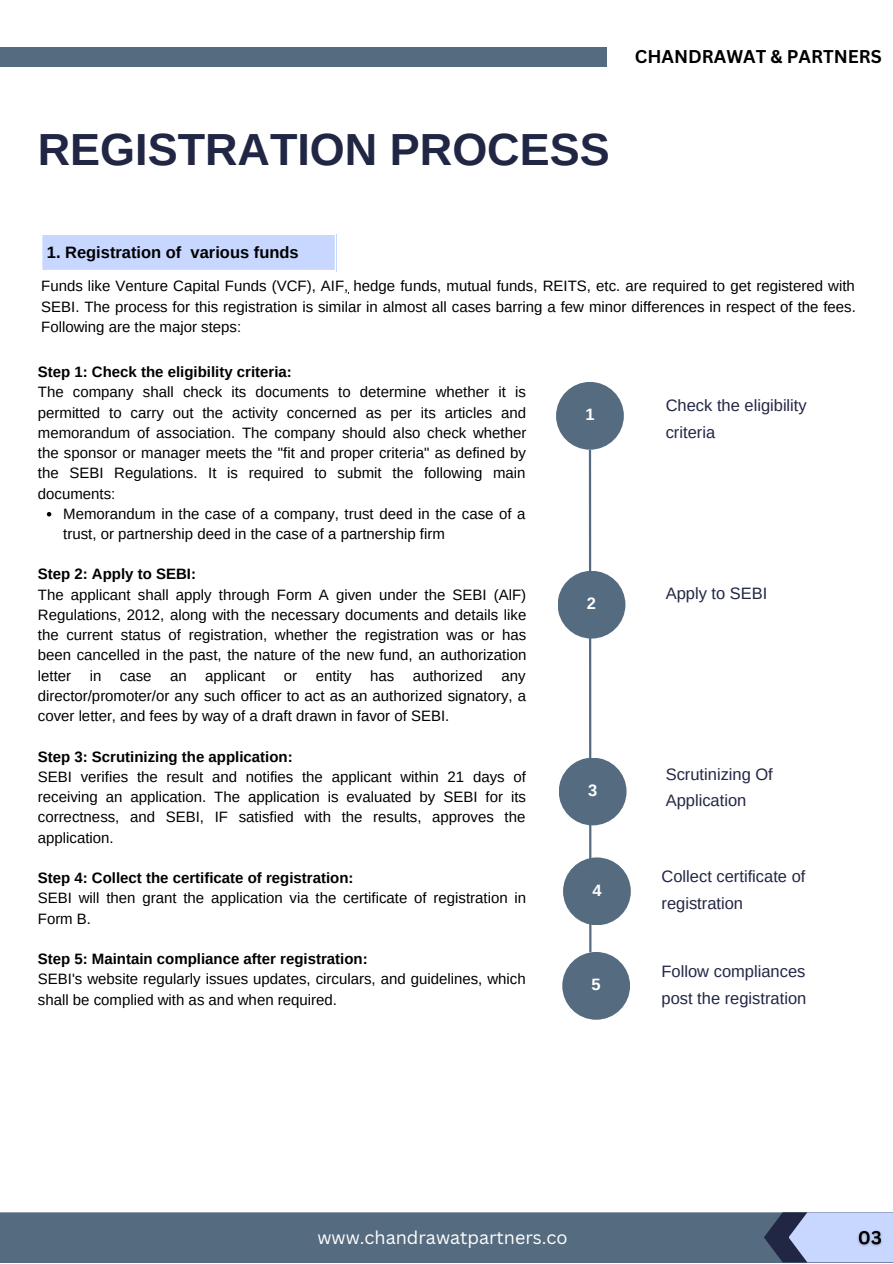
<style>
.page{position:relative;width:893px;height:1264px;background:#fff}
.page>*{position:absolute;margin:0;border:0;box-sizing:border-box;transform-origin:0 0}
.t1{font:700 45px "Arimo";color:#212644}
.t2{font:18px "Canva Sans";color:#fff}
.t3{font:700 18px "Canva Sans";color:#000}
.t4{font:16.5px/27px "Arimo";color:#212644}
.t5{font:700 16.5px "Arimo";color:#000}
.t6{font:700 16.5px "Arimo";color:#fff}
.t7{font:15px/20.2px "Arimo";color:#000;text-align:justify}
.t8{font:700 15px "Arimo";color:#000}
</style>
<div class="page">
<hr style="left:588px;top:450px;width:3px;height:502px;background:#556b80">
<svg style="left:47px;top:512px;width:4px;height:4px"></svg>
<div style="left:42px;top:235px;width:293px;height:35px;background:#c8d7ff"></div>
<div style="left:556px;top:382px;width:67px;height:68px;background:#556b80;border-radius:50%"></div>
<div style="left:557px;top:571px;width:68px;height:67px;background:#556b80;border-radius:50%"></div>
<div style="left:558px;top:757px;width:68px;height:68px;background:#556b80;border-radius:50%"></div>
<div style="left:563px;top:857px;width:67px;height:68px;background:#556b80;border-radius:50%"></div>
<div style="left:562px;top:951px;width:68px;height:68px;background:#556b80;border-radius:50%"></div>
<div style="left:0;top:1212px;width:892px;height:50px;background:#556b80"></div>
<svg style="left:763px;top:1212px;width:129px;height:50px;background:#95a2c6"></svg>
<img style="left:853px;top:1220px;width:33px;height:35px">
<div style="left:0;top:47px;width:607px;height:20px;background:#556b80"></div>
<p class="t3" style="left:634px;top:44px;width:248px">CHANDRAWAT &amp; PARTNERS</p>
<p class="t1" style="left:38px;top:124px;width:573px">REGISTRATION PROCESS</p>
<p class="t5" style="left:47px;top:242px;width:253px">1. Registration of various funds</p>
<p class="t7" style="left:41px;top:276px;width:816px">Funds like Venture Capital Funds (VCF), AIF, hedge funds, mutual funds, REITS, etc. are required to get registered with SEBI. The process for this registration is similar in almost all cases barring a few minor differences in respect of the fees.<br>Following are the major steps:</p>
<p class="t8" style="left:38px;top:363px;width:255px">Step 1: Check the eligibility criteria:</p>
<p class="t7" style="left:38px;top:382px;width:490px">The company shall check its documents to determine whether it is permitted to carry out the activity concerned as per its articles and memorandum of association. The company should also check whether the sponsor or manager meets the "fit and proper criteria" as defined by the SEBI Regulations. It is required to submit the following main documents:</p>
<p class="t7" style="left:63px;top:503px;width:463px">Memorandum in the case of a company, trust deed in the case of a trust, or partnership deed in the case of a partnership firm</p>
<p class="t8" style="left:38px;top:566px;width:160px">Step 2: Apply to SEBI:</p>
<p class="t7" style="left:38px;top:584px;width:490px">The applicant shall apply through Form A given under the SEBI (AlF)<br>Regulations, 2012, along with the necessary documents and details like the current status of registration, whether the registration was or has been cancelled in the past, the nature of the new fund, an authorization letter in case an applicant or entity has authorized any director/promoter/or any such officer to act as an authorized signatory, a cover letter, and fees by way of a draft drawn in favor of SEBI.</p>
<p class="t8" style="left:38px;top:748px;width:256px">Step 3: Scrutinizing the application:</p>
<p class="t7" style="left:38px;top:766px;width:489px">SEBI verifies the result and notifies the applicant within 21 days of receiving an application. The application is evaluated by SEBI for its correctness, and SEBI, IF satisfied with the results, approves the application.</p>
<p class="t8" style="left:38px;top:869px;width:317px">Step 4: Collect the certificate of registration:</p>
<p class="t7" style="left:38px;top:888px;width:490px">SEBI will then grant the application via the certificate of registration in<br>Form B.</p>
<p class="t8" style="left:38px;top:950px;width:331px">Step 5: Maintain compliance after registration:</p>
<p class="t7" style="left:38px;top:969px;width:489px">SEBI's website regularly issues updates, circulars, and guidelines, which shall be complied with as and when required.</p>
<p class="t6" style="left:585px;top:405px;width:11px">1</p>
<p class="t6" style="left:587px;top:594px;width:11px">2</p>
<p class="t6" style="left:588px;top:781px;width:11px">3</p>
<p class="t6" style="left:592px;top:880px;width:11px">4</p>
<p class="t6" style="left:591px;top:975px;width:11px">5</p>
<p class="t4" style="left:665px;top:391px;width:143px">Check the eligibility criteria</p>
<p class="t4" style="left:665px;top:580px;width:103px">Apply to SEBI</p>
<p class="t4" style="left:665px;top:760px;width:109px">Scrutinizing Of<br>Application</p>
<p class="t4" style="left:661px;top:863px;width:145px">Collect certificate of registration</p>
<p class="t4" style="left:661px;top:957px;width:146px">Follow compliances post the registration</p>
<p class="t2" style="left:317px;top:1224px;width:252px">www.chandrawatpartners.co</p>
</div>
